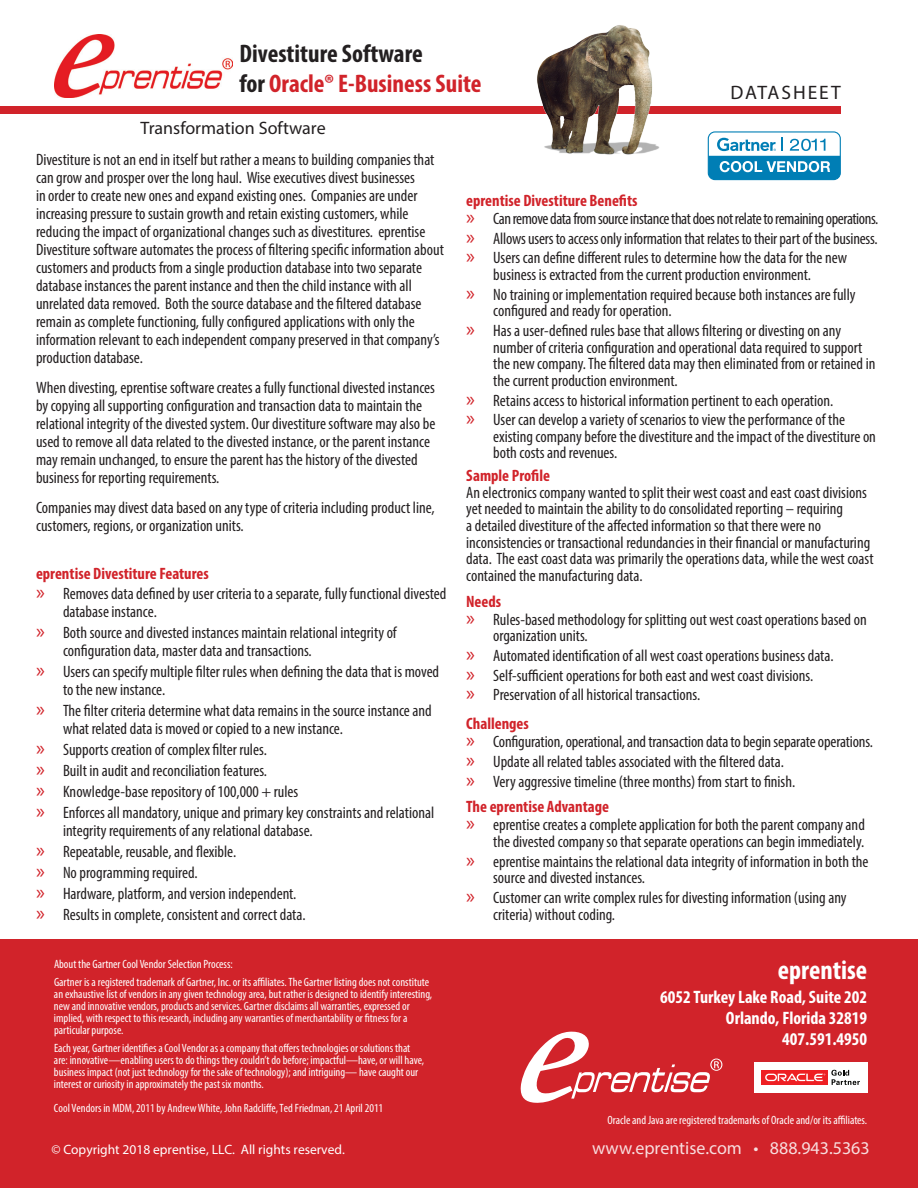
<style>
.page{position:relative;width:918px;height:1188px;background:#fff}
.page>*{position:absolute;margin:0;border:0;box-sizing:border-box;transform-origin:0 0}
.t1{font:700 condensed 27px "Myriad Pro";color:#fff}
.t2{font:700 condensed 25.5px "Myriad Pro";color:#d1232a}
.t3{font:700 condensed 25.5px "Myriad Pro";color:#231f20}
.t4{font:19.5px "Myriad Pro";letter-spacing:.1em;color:#231f20}
.t5{font:700 condensed 18px "Myriad Pro";color:#fff}
.t6{font:18px "Myriad Pro";color:#fff}
.t7{font:18px "Myriad Pro";color:#231f20}
.t8{font:condensed 16.5px/18px "Myriad Pro";color:#231f20}
.t9{font:700 condensed 16.5px "Myriad Pro";color:#d1232a}
.t10{font:condensed 16.5px "Myriad Pro";letter-spacing:-.025em;color:#231f20}
.Subheader_Gray{font:13.5px "Myriad Pro";color:#fff}
.Subheader_Gray-2{font:condensed 12px/12px "Myriad Pro";color:#fff}
.s1{color:#231f20}
.s2{font-stretch:normal;font-size:21px;color:#d1232a}
</style>
<div class="page">
<div style="left:0;top:940px;width:918px;height:248px;background:#d1232a"></div>
<div style="left:0;top:106px;width:841px;height:8px;background:#d1232a"></div>
<img style="left:54px;top:34px;width:178px;height:63px">
<img style="left:537px;top:25px;width:123px;height:130px">
<svg style="left:708px;top:131px;width:133px;height:49px"></svg>
<svg style="left:520px;top:1031px;width:202px;height:72px"></svg>
<div style="left:754px;top:1062px;width:113px;height:31px;background:#fff"></div>
<svg style="left:761px;top:1070px;width:67px;height:15px"></svg>
<svg style="left:765px;top:1074px;width:60px;height:7px"></svg>
<svg style="left:831px;top:1070px;width:29px;height:15px"></svg>
<p class="t3" style="left:240px;top:37px;width:185px">Divestiture Software</p>
<p class="t2" style="left:240px;top:68px;width:243px"><span class="s1">for</span> Oracle® E-Business Suite</p>
<p class="t7" style="left:141px;top:117px;width:187px">Transformation Software</p>
<p class="t4" style="left:730px;top:81px;width:112px">DATASHEET</p>
<p class="t8" style="left:36px;top:151px;width:409px">Divestiture is not an end in itself but rather a means to building companies that can grow and prosper over the long haul. Wise executives divest businesses<br>in order to create new ones and expand existing ones. Companies are under increasing pressure to sustain growth and retain existing customers, while reducing the impact of organizational changes such as divestitures. eprentise Divestiture software automates the process of filtering specific information about customers and products from a single production database into two separate database instances the parent instance and then the child instance with all unrelated data removed. Both the source database and the filtered database remain as complete functioning, fully configured applications with only the information relevant to each independent company preserved in that company’s production database.</p>
<p class="t8" style="left:36px;top:379px;width:401px">When divesting, eprentise software creates a fully functional divested instances by copying all supporting configuration and transaction data to maintain the relational integrity of the divested system. Our divestiture software may also be used to remove all data related to the divested instance, or the parent instance may remain unchanged, to ensure the parent has the history of the divested business for reporting requirements.</p>
<p class="t8" style="left:36px;top:499px;width:400px">Companies may divest data based on any type of criteria including product line, customers, regions, or organization units.</p>
<p class="t9" style="left:36px;top:564px;width:174px">eprentise Divestiture Features</p>
<p class="t8" style="left:63px;top:584px;width:385px;text-indent:-27px"><span class="s2">»</span> Removes data defined by user criteria to a separate, fully functional divested database instance.</p>
<p class="t8" style="left:63px;top:623px;width:335px;text-indent:-27px"><span class="s2">»</span> Both source and divested instances maintain relational integrity of configuration data, master data and transactions.</p>
<p class="t8" style="left:63px;top:662px;width:378px;text-indent:-27px"><span class="s2">»</span> Users can specify multiple filter rules when defining the data that is moved to the new instance.</p>
<p class="t8" style="left:63px;top:701px;width:370px;text-indent:-27px"><span class="s2">»</span> The filter criteria determine what data remains in the source instance and what related data is moved or copied to a new instance.</p>
<p class="t8" style="left:36px;top:740px;width:232px"><span class="s2">»</span> Supports creation of complex filter rules.</p>
<p class="t8" style="left:36px;top:761px;width:233px"><span class="s2">»</span> Built in audit and reconciliation features.</p>
<p class="t8" style="left:36px;top:782px;width:264px"><span class="s2">»</span> Knowledge-base repository of 100,000 + rules</p>
<p class="t8" style="left:63px;top:803px;width:373px;text-indent:-27px"><span class="s2">»</span> Enforces all mandatory, unique and primary key constraints and relational integrity requirements of any relational database.</p>
<p class="t8" style="left:36px;top:842px;width:202px"><span class="s2">»</span> Repeatable, reusable, and flexible.</p>
<p class="t8" style="left:36px;top:863px;width:163px"><span class="s2">»</span> No programming required.</p>
<p class="t8" style="left:36px;top:884px;width:262px"><span class="s2">»</span> Hardware, platform, and version independent.</p>
<p class="t8" style="left:36px;top:905px;width:271px"><span class="s2">»</span> Results in complete, consistent and correct data.</p>
<p class="Subheader_Gray-2" style="left:54px;top:955px;width:377px;line-height:18px">About the Gartner Cool Vendor Selection Process:<br>Gartner is a registered trademark of Gartner, Inc. or its affiliates. The Gartner listing does not constitute</p>
<p class="Subheader_Gray-2" style="left:54px;top:988px;width:380px">an exhaustive list of vendors in any given technology area, but rather is designed to identify interesting, new and innovative vendors, products and services. Gartner disclaims all warranties, expressed or implied, with respect to this research, including any warranties of merchantability or fitness for a particular purpose.</p>
<p class="Subheader_Gray-2" style="left:54px;top:1042px;width:372px">Each year, Gartner identifies a Cool Vendor as a company that offers technologies or solutions that are: innovative—enabling users to do things they couldn’t do before; impactful—have, or will have, business impact (not just technology for the sake of technology); and intriguing— have caught our interest or curiosity in approximately the past six months.</p>
<p class="Subheader_Gray-2" style="left:54px;top:1102px;width:331px">Cool Vendors in MDM, 2011 by Andrew White, John Radcliffe, Ted Friedman, 21 April 2011</p>
<p class="Subheader_Gray" style="left:51px;top:1142px;width:295px">© Copyright 2018 eprentise, LLC. All rights reserved.</p>
<p class="t9" style="left:466px;top:190px;width:173px">eprentise Divestiture Benefits</p>
<p class="t10" style="left:466px;top:209px;width:414px"><span class="s2">»</span> Can remove data from source instance that does not relate to remaining operations.</p>
<p class="t8" style="left:466px;top:229px;width:413px"><span class="s2">»</span> Allows users to access only information that relates to their part of the business.</p>
<p class="t8" style="left:466px;top:249px;width:382px;line-height:16.6px;text-align:center"><span class="s2">»</span> Users can define different rules to determine how the data for the new business is extracted from the current production environment.</p>
<p class="t8" style="left:493px;top:286px;width:364px;line-height:16.6px;text-indent:-27px"><span class="s2">»</span> No training or implementation required because both instances are fully configured and ready for operation.</p>
<p class="t8" style="left:493px;top:322px;width:384px;line-height:16.6px;text-indent:-27px"><span class="s2">»</span> Has a user-defined rules base that allows filtering or divesting on any number of criteria configuration and operational data required to support the new company. The filtered data may then eliminated from or retained in the current production environment.</p>
<p class="t8" style="left:466px;top:391px;width:369px"><span class="s2">»</span> Retains access to historical information pertinent to each operation.</p>
<p class="t8" style="left:493px;top:411px;width:384px;line-height:16.6px;text-indent:-27px"><span class="s2">»</span> User can develop a variety of scenarios to view the performance of the existing company before the divestiture and the impact of the divestiture on both costs and revenues.</p>
<p class="t9" style="left:466px;top:465px;width:85px">Sample Profile</p>
<p class="t8" style="left:466px;top:484px;width:409px;line-height:16.6px">An electronics company wanted to split their west coast and east coast divisions yet needed to maintain the ability to do consolidated reporting – requiring<br>a detailed divestiture of the affected information so that there were no inconsistencies or transactional redundancies in their financial or manufacturing data. The east coast data was primarily the operations data, while the west coast contained the manufacturing data.</p>
<p class="t9" style="left:466px;top:591px;width:36px">Needs</p>
<p class="t8" style="left:493px;top:611px;width:375px;line-height:16.6px;text-indent:-27px"><span class="s2">»</span> Rules-based methodology for splitting out west coast operations based on organization units.</p>
<p class="t8" style="left:466px;top:646px;width:369px"><span class="s2">»</span> Automated identification of all west coast operations business data.</p>
<p class="t8" style="left:466px;top:666px;width:349px"><span class="s2">»</span> Self-sufficient operations for both east and west coast divisions.</p>
<p class="t8" style="left:466px;top:686px;width:236px"><span class="s2">»</span> Preservation of all historical transactions.</p>
<p class="t9" style="left:466px;top:713px;width:64px">Challenges</p>
<p class="t8" style="left:466px;top:733px;width:408px"><span class="s2">»</span> Configuration, operational, and transaction data to begin separate operations.</p>
<p class="t8" style="left:466px;top:752px;width:319px"><span class="s2">»</span> Update all related tables associated with the filtered data.</p>
<p class="t8" style="left:466px;top:772px;width:331px"><span class="s2">»</span> Very aggressive timeline (three months) from start to finish.</p>
<p class="t9" style="left:466px;top:796px;width:144px">The eprentise Advantage</p>
<p class="t8" style="left:466px;top:816px;width:400px;line-height:16.6px;text-align:right"><span class="s2">»</span> eprentise creates a complete application for both the parent company and the divested company so that separate operations can begin immediately.</p>
<p class="t8" style="left:493px;top:853px;width:377px;line-height:16.6px;text-indent:-27px"><span class="s2">»</span> eprentise maintains the relational data integrity of information in both the source and divested instances.</p>
<p class="t8" style="left:493px;top:889px;width:355px;line-height:16.6px;text-indent:-27px"><span class="s2">»</span> Customer can write complex rules for divesting information (using any criteria) without coding.</p>
<p class="t1" style="left:778px;top:954px;width:91px">eprentise</p>
<p class="t5" style="left:660px;top:986px;width:209px">6052 Turkey Lake Road, Suite 202</p>
<p class="t5" style="left:726px;top:1007px;width:143px">Orlando, Florida 32819</p>
<p class="t5" style="left:782px;top:1028px;width:87px">407.591.4950</p>
<p class="Subheader_Gray-2" style="left:607px;top:1113px;width:261px">Oracle and Java are registered trademarks of Oracle and/or its affiliates.</p>
<p class="t6" style="left:592px;top:1136px;width:279px">www.eprentise.com • 888.943.5363</p>
</div>
